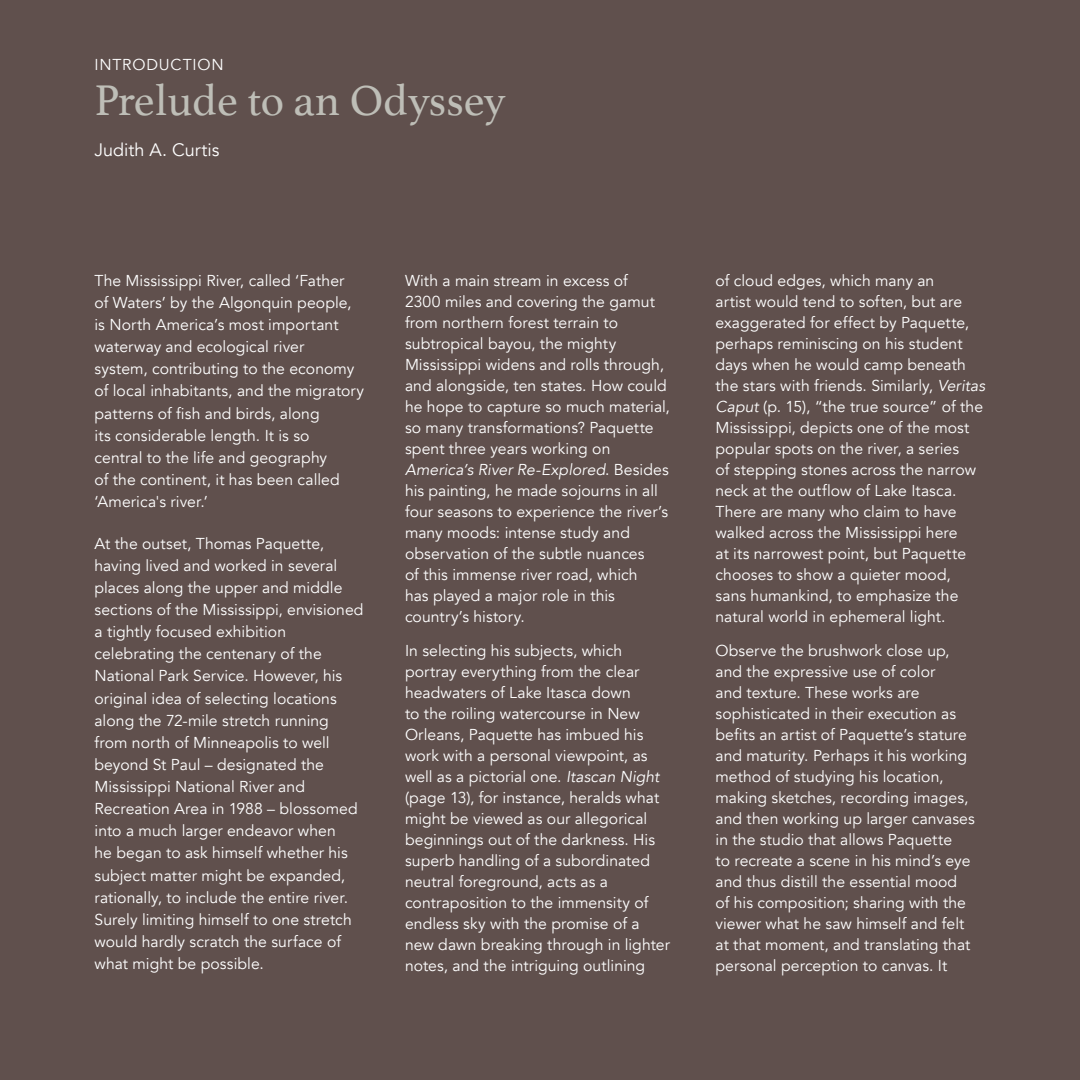
<style>
.page{position:relative;width:1080px;height:1080px;background:#60504d}
.page>*{position:absolute;margin:0;border:0;box-sizing:border-box;transform-origin:0 0}
.t1{font:45px "Athelas";color:#bebeb7}
.t2{font:18px "Avenir";color:#fff}
.t3{font:15.75px/21px "Avenir";letter-spacing:.005em;color:#fff}
.t4{font:15.75px "Avenir";letter-spacing:.05em;color:#fff}
.s1{font-style:italic}
</style>
<div class="page">
<p class="t4" style="left:94px;top:55px;width:131px">i ntroduction</p>
<h1 class="t1" style="left:94px;top:65px;width:413px">Prelude to an Odyssey</h1>
<p class="t2" style="left:94px;top:139px;width:126px">Judith A. Curtis</p>
<p class="t3" style="left:94px;top:270px;width:271px;line-height:22.2px">The M ississippi River, called ‘Father<br>of Waters’ by the Algonquin people, is N orth America’s most important waterway and ecological river<br>system, contributing to the economy of local inhabitants, and the migratory patterns of fish and birds, along<br>its considerable length. It is so<br>central to the life and geography<br>of the continent, it has been called ‘America's river.’</p>
<p class="t3" style="left:94px;top:532px;width:271px;line-height:22.2px">At the outset, Thomas Paquette, having lived and worked in several places along the upper and middle sections of the M ississippi, envisioned a tightly focused exhibition celebrating the centenary of the<br>N ational Park Service. H owever, his original idea of selecting locations along the 72-mile stretch running from north of M inneapolis to well beyond St Paul – designated the<br>M ississippi N ational River and Recreation Area in 1988 – blossomed into a much larger endeavor when<br>he began to ask himself whether his subject matter might be expanded, rationally, to include the entire river.<br>Surely limiting himself to one stretch would hardly scratch the surface of what might be possible.</p>
<p class="t3" style="left:405px;top:270px;width:266px">With a main stream in excess of<br>2300 miles and covering the gamut from northern forest terrain to subtropical bayou, the mighty<br>M ississippi widens and rolls through, and alongside, ten states. How could he hope to capture so much material, so many transformations? Paquette spent three years working on<br><span class="s1">America’s River Re-Explored</span>. Besides his painting, he made sojourns in all four seasons to experience the river’s many moods: intense study and observation of the subtle nuances<br>of this immense river road, which<br>has played a major role in this country’s history.</p>
<p class="t3" style="left:405px;top:641px;width:267px">In selecting his subjects, which portray everything from the clear headwaters of Lake Itasca down<br>to the roiling watercourse in N ew Orleans, Paquette has imbued his work with a personal viewpoint, as well as a pictorial one. <span class="s1">Itascan Night </span>(page 13), for instance, heralds what might be viewed as our allegorical beginnings out of the darkness. H is superb handling of a subordinated neutral foreground, acts as a contraposition to the immensity of endless sky with the promise of a new dawn breaking through in lighter notes, and the intriguing outlining</p>
<p class="t3" style="left:716px;top:270px;width:271px">of cloud edges, which many an<br>artist would tend to soften, but are exaggerated for effect by Paquette, perhaps reminiscing on his student days when he would camp beneath the stars with friends. Similarly, <span class="s1">Veritas Caput</span> (p. 15), “the true source” of the M ississippi, depicts one of the most popular spots on the river, a series<br>of stepping stones across the narrow neck at the outflow of Lake Itasca.<br>There are many who claim to have walked across the M ississippi here<br>at its narrowest point, but Paquette chooses to show a quieter mood, sans humankind, to emphasize the natural world in ephemeral light.</p>
<p class="t3" style="left:716px;top:640px;width:261px">Observe the brushwork close up, and the expressive use of color<br>and texture. These works are sophisticated in their execution as befits an artist of Paquette’s stature and maturity. Perhaps it his working method of studying his location, making sketches, recording images, and then working up larger canvases in the studio that allows Paquette<br>to recreate a scene in his mind’s eye and thus distill the essential mood of his composition; sharing with the viewer what he saw himself and felt at that moment, and translating that personal perception to canvas. It</p>
</div>
